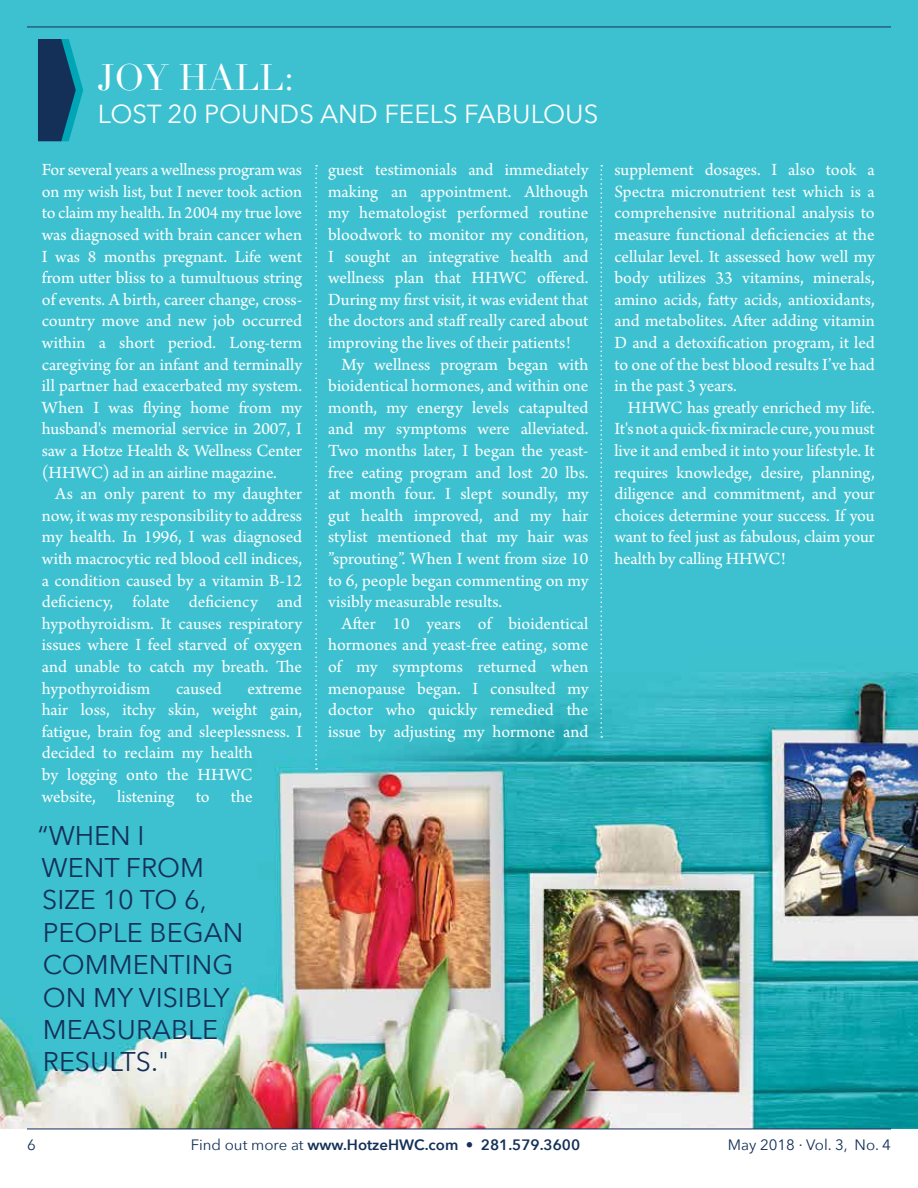
<style>
.page{position:relative;width:918px;height:1188px;background:#fff}
.page>*{position:absolute;margin:0;border:0;box-sizing:border-box;transform-origin:0 0}
.t1{font:36px "Didot";color:#fff}
.t2{font:27px/32.4px "Avenir Next";color:#143058}
.t3{font:25.95px "Avenir Next";color:#fff}
.t4{font:18px/21.6px "Arno Pro";color:#fff;text-align:justify}
.t5{font:600 15px "Avenir Next";color:#143058}
.t6{font:15px "Avenir Next";color:#143058}
.s1{font-weight:400}
</style>
<div class="page">
<img style="left:0;top:0;width:917px;height:1129px">
<hr style="left:27px;top:1129px;width:864px;height:1px;background:#143058">
<hr style="left:27px;top:27px;width:864px;height:1px;background:#143058">
<svg style="left:315px;top:165px;width:2px;height:604px"></svg>
<svg style="left:600px;top:165px;width:2px;height:573px"></svg>
<svg style="left:38px;top:39px;width:45px;height:102px"></svg>
<h1 class="t1" style="left:98px;top:56px;width:198px">JOY HALL:</h1>
<h3 class="t3" style="left:98px;top:92px;width:502px">LOST 20 POUNDS AND FEELS FABULOUS</h3>
<p class="t4" style="left:42px;top:160px;width:262px">For several years a wellness program was on my wish list, but I never took action to claim my health. In 2004 my true love was diagnosed with brain cancer when I was 8 months pregnant. Life went from utter bliss to a tumultuous string of events. A birth, career change, cross&shy;country move and new job occurred within a short period. Long-term caregiving for an infant and terminally ill partner had exacerbated my system.<br>When I was flying home from my husband's memorial service in 2007, I saw a Hotze Health &amp; Wellness Center (HHWC) ad in an airline magazine.</p>
<p class="t4" style="left:42px;top:484px;width:262px;text-indent:14px">As an only parent to my daughter now, it was my responsibility to address my health. In 1996, I was diagnosed with macrocytic red blood cell indices, a condition caused by a vitamin B-12 deficiency, folate deficiency and hypothyroidism. It causes respiratory issues where I feel starved of oxygen and unable to catch my breath. The hypothyroidism</p>
<p class="t4" style="left:176px;top:678px;width:47px">caused</p>
<p class="t4" style="left:42px;top:678px;width:262px;text-align:left;text-indent:206px">extreme hair loss, itchy skin, weight gain, fatigue, brain fog and sleeplessness. I decided to reclaim my health<br>by logging onto the HHWC website, listening to the</p>
<h2 class="t2" style="left:38px;top:818px;width:207px">“WHEN I<br>WENT FROM<br>SIZE 10 TO 6,<br>PEOPLE BEGAN<br>COMMENTING<br>ON MY VISIBLY<br>MEASURABLE<br>RESULTS."</h2>
<p class="t4" style="left:328px;top:160px;width:262px">guest testimonials and immediately</p>
<p class="t4" style="left:328px;top:182px;width:262px">making an appointment. Although</p>
<p class="t4" style="left:328px;top:203px;width:262px">my hematologist performed routine</p>
<p class="t4" style="left:328px;top:225px;width:262px">bloodwork to monitor my condition,</p>
<p class="t4" style="left:328px;top:246px;width:262px">I sought an integrative health and</p>
<p class="t4" style="left:328px;top:268px;width:262px">wellness plan that HHWC offered.</p>
<p class="t4" style="left:328px;top:290px;width:262px">During my first visit, it was evident that</p>
<p class="t4" style="left:328px;top:311px;width:262px">the doctors and staff really cared about</p>
<p class="t4" style="left:328px;top:333px;width:244px">improving the lives of their patients!</p>
<p class="t4" style="left:342px;top:354px;width:248px">My wellness program began with</p>
<p class="t4" style="left:328px;top:376px;width:262px">bioidentical hormones, and within one</p>
<p class="t4" style="left:328px;top:398px;width:262px">month, my energy levels catapulted</p>
<p class="t4" style="left:328px;top:419px;width:262px">and my symptoms were alleviated.</p>
<p class="t4" style="left:328px;top:441px;width:262px">Two months later, I began the yeast-</p>
<p class="t4" style="left:328px;top:462px;width:262px">free eating program and lost 20 lbs.</p>
<p class="t4" style="left:328px;top:484px;width:262px">at month four. I slept soundly, my</p>
<p class="t4" style="left:328px;top:506px;width:262px">gut health improved, and my hair</p>
<p class="t4" style="left:328px;top:527px;width:262px">stylist mentioned that my hair was</p>
<p class="t4" style="left:328px;top:549px;width:262px">”sprouting”. When I went from size 10</p>
<p class="t4" style="left:328px;top:570px;width:262px">to 6, people began commenting on my</p>
<p class="t4" style="left:328px;top:592px;width:176px">visibly measurable results.</p>
<p class="t4" style="left:342px;top:614px;width:248px">After 10 years of bioidentical</p>
<p class="t4" style="left:328px;top:635px;width:262px">hormones and yeast-free eating, some</p>
<p class="t4" style="left:328px;top:657px;width:262px">of my symptoms returned when</p>
<p class="t4" style="left:328px;top:678px;width:262px">menopause began. I consulted my</p>
<p class="t4" style="left:328px;top:700px;width:262px">doctor who quickly remedied the</p>
<p class="t4" style="left:328px;top:722px;width:262px">issue by adjusting my hormone and</p>
<p class="t4" style="left:614px;top:160px;width:262px">supplement dosages. I also took a Spectra micronutrient test which is a comprehensive nutritional analysis to measure functional deficiencies at the cellular level. It assessed how well my body utilizes 33 vitamins, minerals, amino acids, fatty acids, antioxidants, and metabolites. After adding vitamin D and a detoxification program, it led to one of the best blood results I’ve had in the past 3 years.</p>
<p class="t4" style="left:614px;top:398px;width:262px;text-indent:14px">HHWC has greatly enriched my life.<br>It's not a quick-fix miracle cure, you must live it and embed it into your lifestyle. It requires knowledge, desire, planning, diligence and commitment, and your choices determine your success. If you want to feel just as fabulous, claim your health by calling HHWC!</p>
<p class="t6" style="left:27px;top:1132px;width:10px">6</p>
<p class="t5" style="left:191px;top:1132px;width:391px"><span class="s1">Find out more at</span> www.HotzeHWC.com • 281.579.3600</p>
<p class="t6" style="left:728px;top:1132px;width:165px">May 2018 · Vol. 3, No. 4</p>
</div>
